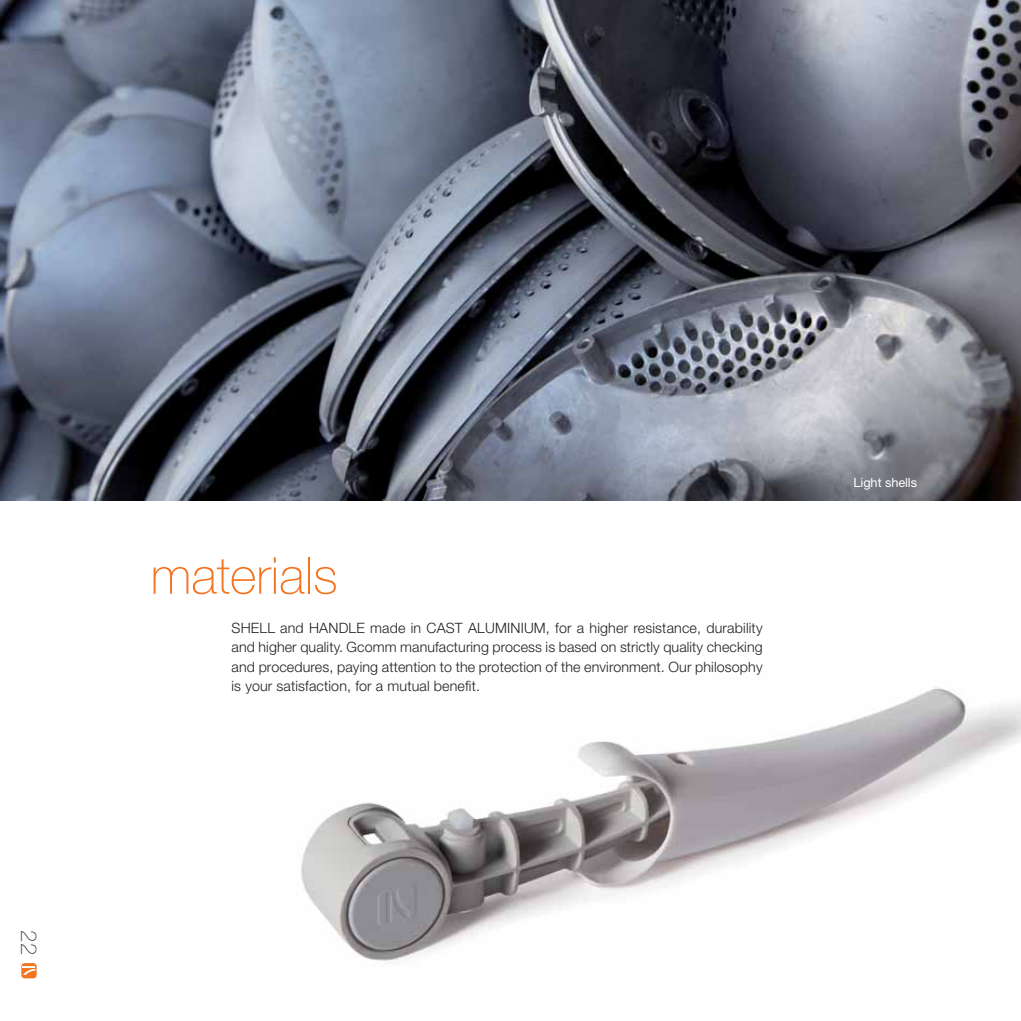
<style>
.page{position:relative;width:1021px;height:1021px;background:#fff}
.page>*{position:absolute;margin:0;border:0;box-sizing:border-box;transform-origin:0 0}
.t1{font:100 51px "Helvetica Neue";color:#f47421}
.t2{font:100 21.9px "Helvetica Neue";color:#45433e}
.t3{font:300 14.25px/19.5px "Helvetica Neue";letter-spacing:.01em;color:#231f20;text-align:justify}
.t4{font:12.75px "Helvetica Neue";letter-spacing:-.005em;color:#fff}
</style>
<div class="page">
<img style="left:301px;top:687px;width:719px;height:276px">
<div style="left:21px;top:963px;width:16px;height:15px;background:#f47421;border-radius:3px"></div>
<svg style="left:23px;top:966px;width:12px;height:9px"></svg>
<img style="left:0;top:0;width:1020px;height:500px">
<h2 class="t2" style="left:37px;top:930px;width:26px;rotate:90deg">22</h2>
<h1 class="t1" style="left:151px;top:557px;width:188px">materials</h1>
<p class="t3" style="left:231px;top:619px;width:532px">SHELL and HANDLE made in CAST ALUMINIUM, for a higher resistance, durability and higher quality. Gcomm manufacturing process is based on strictly quality checking and procedures, paying attention to the protection of the environment. Our philosophy is your satisfaction, for a mutual benefit.</p>
<p class="t4" style="left:853px;top:477px;width:65px">Light shells</p>
</div>
